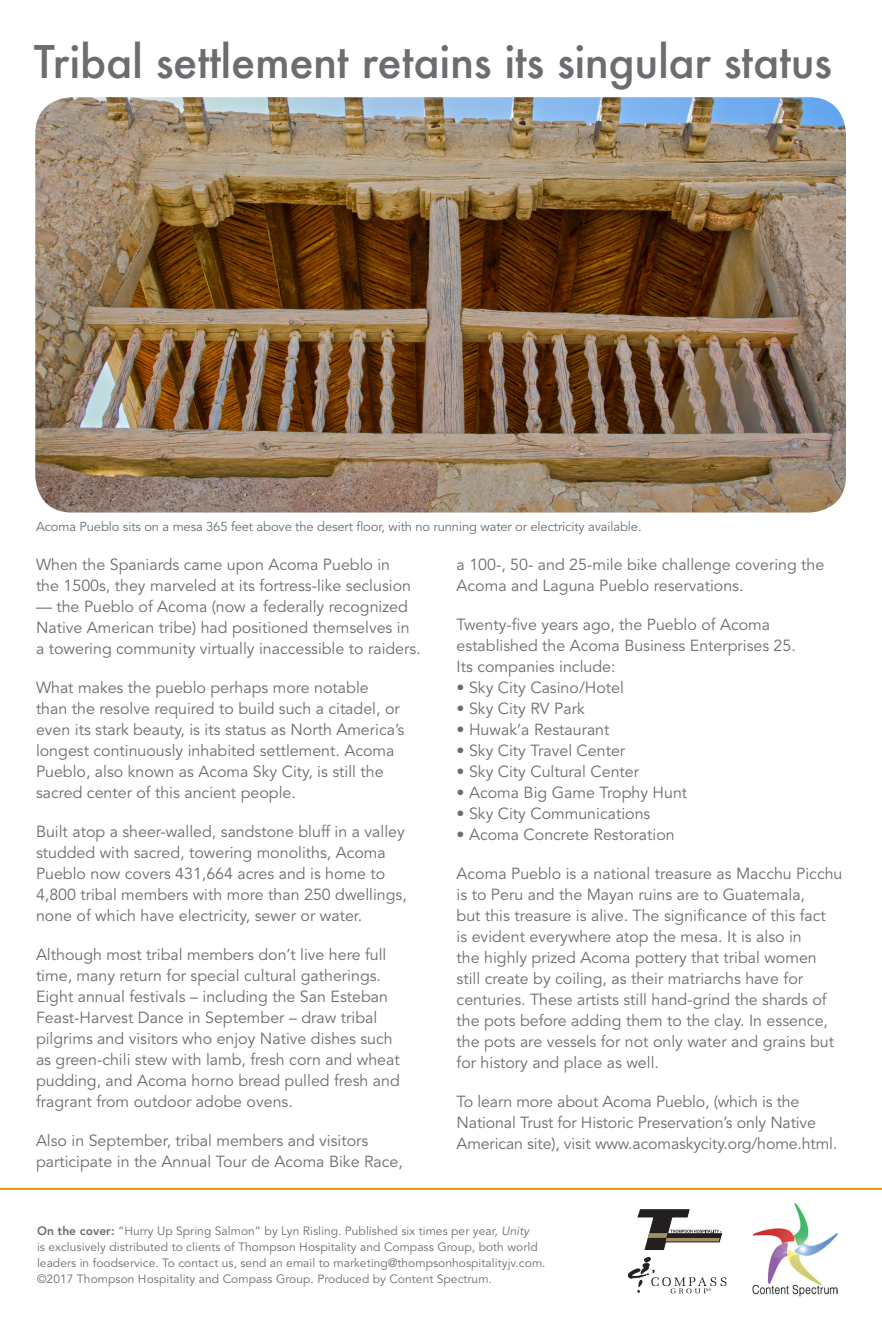
<style>
.page{position:relative;width:882px;height:1332px;background:#fff}
.page>*{position:absolute;margin:0;border:0;box-sizing:border-box;transform-origin:0 0}
.Story_Head{font:500 44px "Futura";letter-spacing:-.01em;color:#6c6d70}
.t1{font:16px/21px "Avenir";color:#6c6d70}
.t2{font:13px "Avenir";letter-spacing:-.01em;color:#6c6d70}
.Back_page_sign-off{font:12px/16px "Avenir";letter-spacing:.005em;color:#6c6d70}
.s1{font-weight:800}
.s2{font-style:italic}
</style>
<div class="page">
<img style="left:35px;top:97px;width:811px;height:416px">
<svg style="left:628px;top:1257px;width:99px;height:36px"></svg>
<svg style="left:637px;top:1209px;width:86px;height:41px"></svg>
<img style="left:752px;top:1204px;width:86px;height:93px">
<hr style="left:0;top:1188px;width:882px;height:2px;background:#e49c18">
<p class="Story_Head" style="left:34px;top:32px;width:800px">Tribal settlement retains its singular status</p>
<p class="t2" style="left:36px;top:519px;width:607px">Acoma Pueblo sits on a mesa 365 feet above the desert floor, with no running water or electricity available.</p>
<p class="t1" style="left:36px;top:555px;width:377px">When the Spaniards came upon Acoma Pueblo in the 1500s, they marveled at its fortress-like seclusion</p>
<p class="t1" style="left:36px;top:597px;width:386px">— the Pueblo of Acoma (now a federally recognized<br>Native American tribe) had positioned themselves in a towering community virtually inaccessible to raiders.</p>
<p class="t1" style="left:36px;top:678px;width:370px">What makes the pueblo perhaps more notable<br>than the resolve required to build such a citadel, or even its stark beauty, is its status as North America’s longest continuously inhabited settlement. Acoma Pueblo, also known as Acoma Sky City, is still the sacred center of this ancient people.</p>
<p class="t1" style="left:36px;top:822px;width:372px">Built atop a sheer-walled, sandstone bluff in a valley studded with sacred, towering monoliths, Acoma Pueblo now covers 431,664 acres and is home to 4,800 tribal members with more than 250 dwellings, none of which have electricity, sewer or water.</p>
<p class="t1" style="left:36px;top:945px;width:365px">Although most tribal members don’t live here full time, many return for special cultural gatherings.<br>Eight annual festivals – including the San Esteban Feast-Harvest Dance in September – draw tribal pilgrims and visitors who enjoy Native dishes such as green-chili stew with lamb, fresh corn and wheat pudding, and Acoma horno bread pulled fresh and fragrant from outdoor adobe ovens.</p>
<p class="t1" style="left:36px;top:1131px;width:368px">Also in September, tribal members and visitors participate in the Annual Tour de Acoma Bike Race,</p>
<p class="t1" style="left:457px;top:555px;width:369px">a 100-, 50- and 25-mile bike challenge covering the<br>Acoma and Laguna Pueblo reservations.</p>
<p class="t1" style="left:457px;top:615px;width:341px">Twenty-five years ago, the Pueblo of Acoma established the Acoma Business Enterprises 25.<br>Its companies include:</p>
<p class="t1" style="left:457px;top:678px;width:169px">• Sky City Casino/Hotel</p>
<p class="t1" style="left:457px;top:699px;width:130px">• Sky City RV Park</p>
<p class="t1" style="left:457px;top:720px;width:154px">• Huwak’a Restaurant</p>
<p class="t1" style="left:457px;top:741px;width:170px">• Sky City Travel Center</p>
<p class="t1" style="left:457px;top:762px;width:184px">• Sky City Cultural Center</p>
<p class="t1" style="left:457px;top:783px;width:232px">• Acoma Big Game Trophy Hunt</p>
<p class="t1" style="left:457px;top:804px;width:195px">• Sky City Communications</p>
<p class="t1" style="left:457px;top:825px;width:220px">• Acoma Concrete Restoration</p>
<p class="t1" style="left:457px;top:864px;width:387px">Acoma Pueblo is a national treasure as Macchu Picchu is to Peru and the Mayan ruins are to Guatemala,<br>but this treasure is alive. The significance of this fact<br>is evident everywhere atop the mesa. It is also in<br>the highly prized Acoma pottery that tribal women still create by coiling, as their matriarchs have for centuries. These artists still hand-grind the shards of the pots before adding them to the clay. In essence, the pots are vessels for not only water and grains but for history and place as well.</p>
<p class="t1" style="left:457px;top:1092px;width:382px">To learn more about Acoma Pueblo, (which is the<br>National Trust for Historic Preservation’s only Native<br>American site), visit www.acomaskycity.org/home.html.</p>
<p class="Back_page_sign-off" style="left:37px;top:1224px;width:510px"><span class="s1">On the cover:</span> “Hurry Up Spring Salmon” by Lyn Risling. Published six times per year, <span class="s2">Unity<br></span>is exclusively distributed to clients of Thompson Hospitality and Compass Group, both world leaders in foodservice. To contact us, send an email to marketing@thompsonhospitalityjv.com. ©2017 Thompson Hospitality and Compass Group. Produced by Content Spectrum.</p>
</div>
